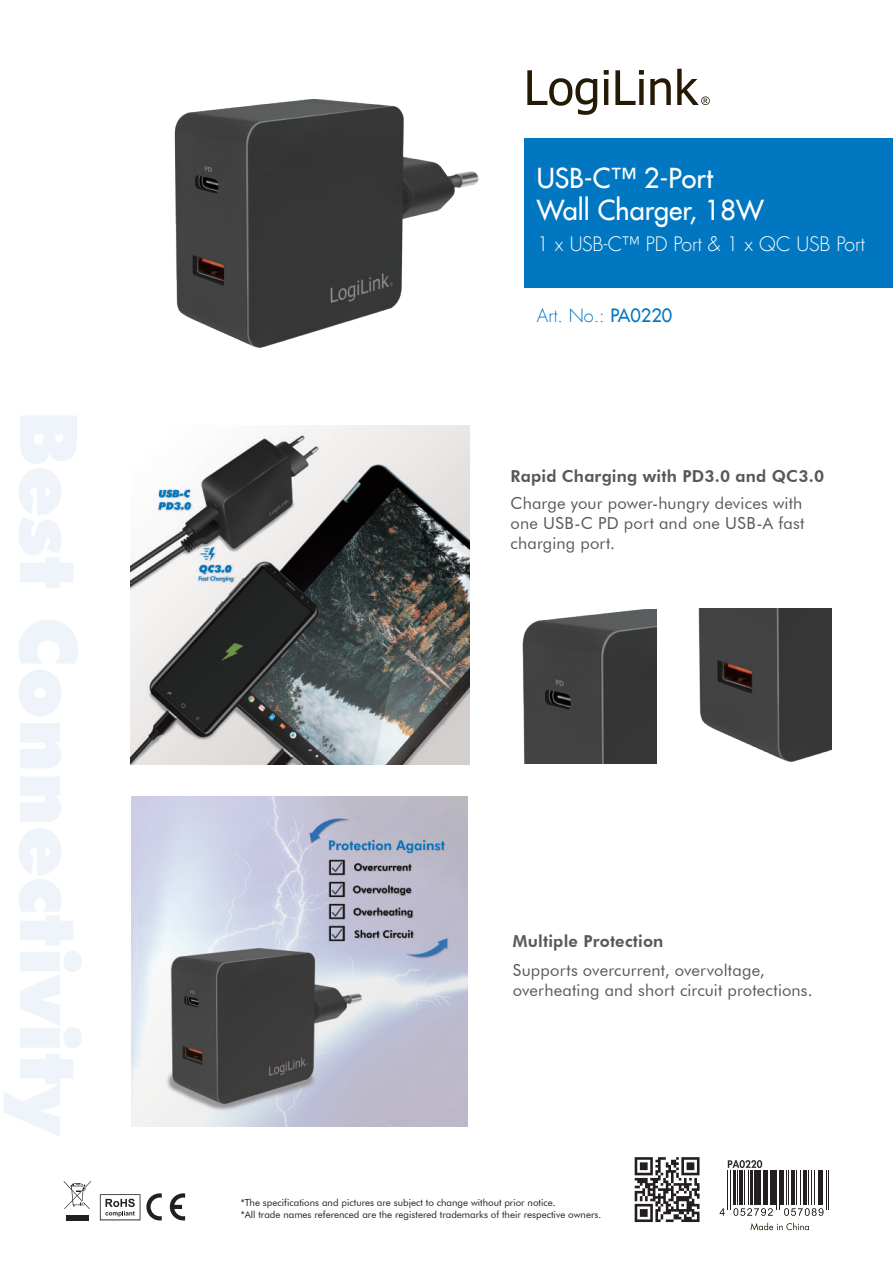
<style>
.page{position:relative;width:893px;height:1263px;background:#fff}
.page>*{position:absolute;margin:0;border:0;box-sizing:border-box;transform-origin:0 0}
.Produktname{font:27px "Futura LT";color:#fff}
.t1{font:300 19.5px "Futura LT";letter-spacing:-.015em;color:#fff}
.t2{font:300 18px "Futura LT";color:#0077c0}
.Fließtext{font:16.5px/19.8px "Futura BT";letter-spacing:.01em;color:#57585a}
.subline{font:800 16.5px "Futura BT";letter-spacing:.01em;color:#57585a}
.t3{font:9.75px/11.7px "Futura BT";color:#231f20}
.s1{font-weight:400}
</style>
<div class="page">
<svg style="left:527px;top:69px;width:183px;height:46px"></svg>
<svg style="left:100px;top:1194px;width:40px;height:26px"></svg>
<svg style="left:64px;top:1181px;width:27px;height:28px"></svg>
<div style="left:66px;top:1215px;width:23px;height:5px;background:#231f20"></div>
<svg style="left:146px;top:1193px;width:16px;height:27px"></svg>
<svg style="left:170px;top:1193px;width:15px;height:27px"></svg>
<div style="left:524px;top:138px;width:369px;height:150px;background:#0077c0"></div>
<img style="left:174px;top:99px;width:305px;height:249px">
<img style="left:698px;top:609px;width:133px;height:153px">
<img style="left:522px;top:609px;width:134px;height:154px">
<img style="left:131px;top:426px;width:338px;height:338px">
<svg style="left:750px;top:1223px;width:59px;height:7px"></svg>
<svg style="left:635px;top:1157px;width:64px;height:65px"></svg>
<svg style="left:728px;top:1160px;width:34px;height:8px"></svg>
<svg style="left:720px;top:1208px;width:5px;height:8px"></svg>
<svg style="left:733px;top:1208px;width:40px;height:8px"></svg>
<svg style="left:784px;top:1208px;width:39px;height:8px"></svg>
<hr style="left:727px;top:1170px;width:1px;height:40px;background:#231f20">
<hr style="left:729px;top:1170px;width:1px;height:40px;background:#231f20">
<hr style="left:734px;top:1170px;width:2px;height:35px;background:#231f20">
<hr style="left:737px;top:1170px;width:1px;height:35px;background:#231f20">
<hr style="left:739px;top:1170px;width:3px;height:35px;background:#231f20">
<hr style="left:744px;top:1170px;width:1px;height:35px;background:#231f20">
<hr style="left:748px;top:1170px;width:1px;height:35px;background:#231f20">
<hr style="left:751px;top:1170px;width:2px;height:35px;background:#231f20">
<hr style="left:754px;top:1170px;width:3px;height:35px;background:#231f20">
<hr style="left:758px;top:1170px;width:2px;height:35px;background:#231f20">
<hr style="left:763px;top:1170px;width:1px;height:35px;background:#231f20">
<hr style="left:765px;top:1170px;width:3px;height:35px;background:#231f20">
<hr style="left:770px;top:1170px;width:2px;height:35px;background:#231f20">
<hr style="left:773px;top:1170px;width:2px;height:35px;background:#231f20">
<hr style="left:776px;top:1170px;width:1px;height:40px;background:#231f20">
<hr style="left:779px;top:1170px;width:1px;height:40px;background:#231f20">
<hr style="left:781px;top:1170px;width:3px;height:35px;background:#231f20">
<hr style="left:786px;top:1170px;width:1px;height:35px;background:#231f20">
<hr style="left:788px;top:1170px;width:1px;height:35px;background:#231f20">
<hr style="left:791px;top:1170px;width:3px;height:35px;background:#231f20">
<hr style="left:796px;top:1170px;width:1px;height:35px;background:#231f20">
<hr style="left:800px;top:1170px;width:1px;height:35px;background:#231f20">
<hr style="left:803px;top:1170px;width:3px;height:35px;background:#231f20">
<hr style="left:808px;top:1170px;width:1px;height:35px;background:#231f20">
<hr style="left:811px;top:1170px;width:1px;height:35px;background:#231f20">
<hr style="left:814px;top:1170px;width:1px;height:35px;background:#231f20">
<hr style="left:818px;top:1170px;width:3px;height:35px;background:#231f20">
<hr style="left:822px;top:1170px;width:1px;height:35px;background:#231f20">
<hr style="left:826px;top:1170px;width:1px;height:40px;background:#231f20">
<hr style="left:828px;top:1170px;width:1px;height:40px;background:#231f20">
<img style="left:131px;top:796px;width:337px;height:331px">
<p class="Produktname" style="left:537px;top:160px;width:178px">USB-C™ 2-Port</p>
<p class="Produktname" style="left:537px;top:192px;width:228px">Wall Charger, 18W</p>
<p class="t1" style="left:537px;top:232px;width:329px">1 x USB-C™ PD Port &amp; 1 x QC USB Port</p>
<p class="t2" style="left:537px;top:305px;width:137px">Art. No.: <span class="s1">PA0220</span></p>
<p class="subline" style="left:511px;top:466px;width:315px">Rapid Charging with PD3.0 and QC3.0</p>
<p class="Fließtext" style="left:511px;top:494px;width:295px">Charge your power-hungry devices with one USB-C PD port and one USB-A fast charging port.</p>
<p class="subline" style="left:513px;top:931px;width:152px">Multiple Protection</p>
<p class="Fließtext" style="left:513px;top:960px;width:253px">Supports overcurrent, overvoltage,</p>
<p class="Fließtext" style="left:513px;top:980px;width:301px">overheating and short circuit protections.</p>
<p class="t3" style="left:241px;top:1196px;width:362px">*The specifications and pictures are subject to change without prior notice.<br>*All trade names referenced are the registered trademarks of their respective owners.</p>
</div>
